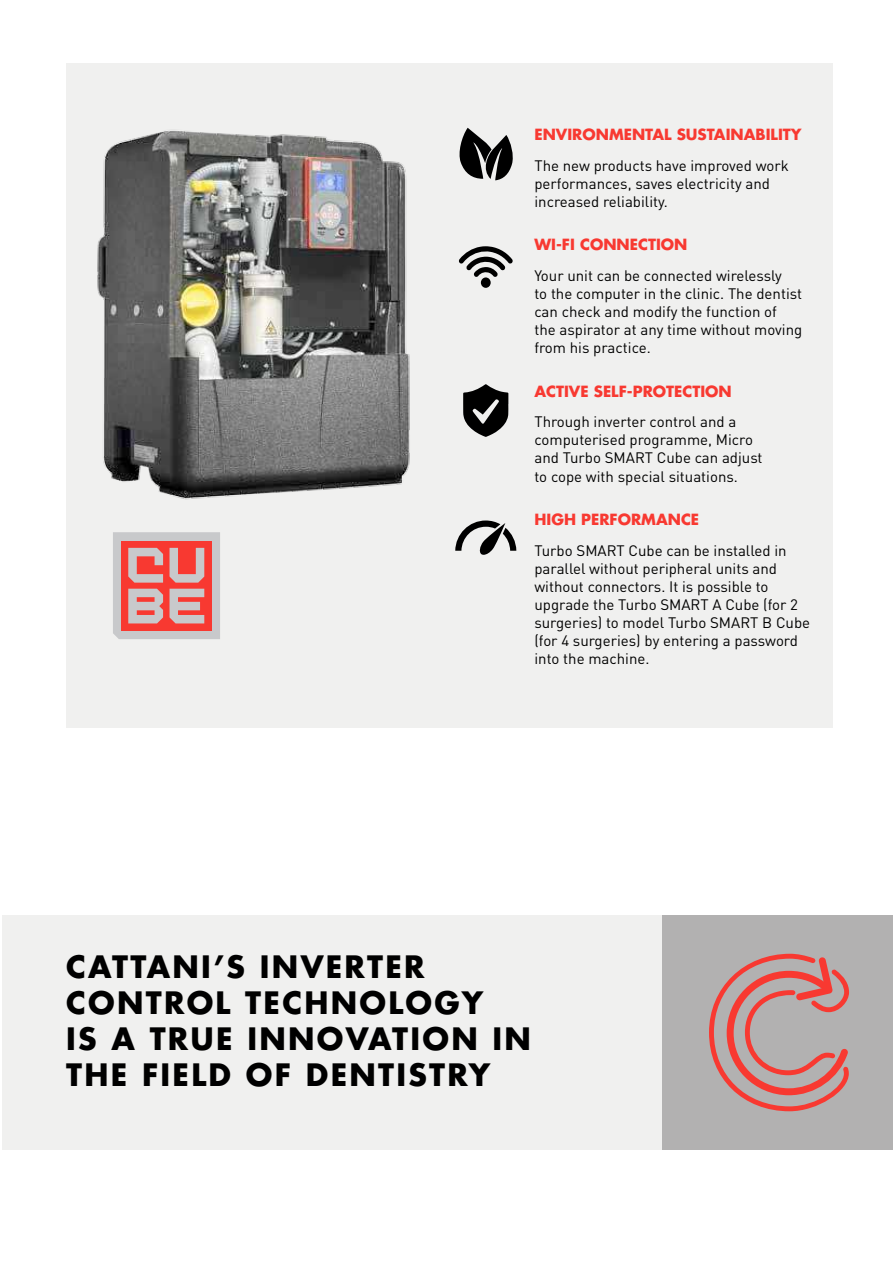
<style>
.page{position:relative;width:893px;height:1263px;background:#fff}
.page>*{position:absolute;margin:0;border:0;box-sizing:border-box;transform-origin:0 0}
.t1{font:700 30px/36px "Futura LT";letter-spacing:.075em;color:#000}
.t2{font:15px/18px "DIN";color:#000}
.t3{font:700 15px "Futura LT";color:#f83931}
</style>
<div class="page">
<div style="left:2px;top:915px;width:660px;height:234px;background:#f0f0ef"></div>
<div style="left:662px;top:915px;width:231px;height:234px;background:#aeadad"></div>
<svg style="left:709px;top:954px;width:140px;height:157px"></svg>
<div style="left:66px;top:64px;width:766px;height:664px;background:#f0f0ef"></div>
<img style="left:66px;top:63px;width:390px;height:437px">
<svg style="left:113px;top:532px;width:107px;height:107px;background:#dc8c8a"></svg>
<svg style="left:459px;top:128px;width:54px;height:52px"></svg>
<svg style="left:463px;top:384px;width:45px;height:53px"></svg>
<svg style="left:459px;top:246px;width:54px;height:31px"></svg>
<div style="left:481px;top:277px;width:10px;height:11px;background:#000;border-radius:50%"></div>
<svg style="left:455px;top:520px;width:61px;height:35px"></svg>
<p class="t3" style="left:534px;top:124px;width:269px">ENVIRONMENTAL SUSTAINABILITY</p>
<p class="t2" style="left:534px;top:157px;width:256px">The new products have improved work performances, saves electricity and increased reliability.</p>
<p class="t3" style="left:534px;top:235px;width:154px">WI-FI CONNECTION</p>
<p class="t2" style="left:534px;top:268px;width:269px">Your unit can be connected wirelessly<br>to the computer in the clinic. The dentist can check and modify the function of<br>the aspirator at any time without moving from his practice.</p>
<p class="t3" style="left:534px;top:381px;width:199px">ACTIVE SELF-PROTECTION</p>
<p class="t2" style="left:534px;top:414px;width:230px">Through inverter control and a computerised programme, Micro and Turbo SMART Cube can adjust to cope with special situations.</p>
<p class="t3" style="left:534px;top:509px;width:166px">HIGH PERFORMANCE</p>
<p class="t2" style="left:534px;top:542px;width:277px">Turbo SMART Cube can be installed in parallel without peripheral units and without connectors. It is possible to upgrade the Turbo SMART A Cube (for 2 surgeries) to model Turbo SMART B Cube (for 4 surgeries) by entering a password into the machine.</p>
<h1 class="t1" style="left:66px;top:948px;width:466px">CATTANI’S INVERTER<br>CONTROL TECHNOLOGY<br>IS A TRUE INNOVATION IN<br>THE FIELD OF DENTISTRY</h1>
</div>
